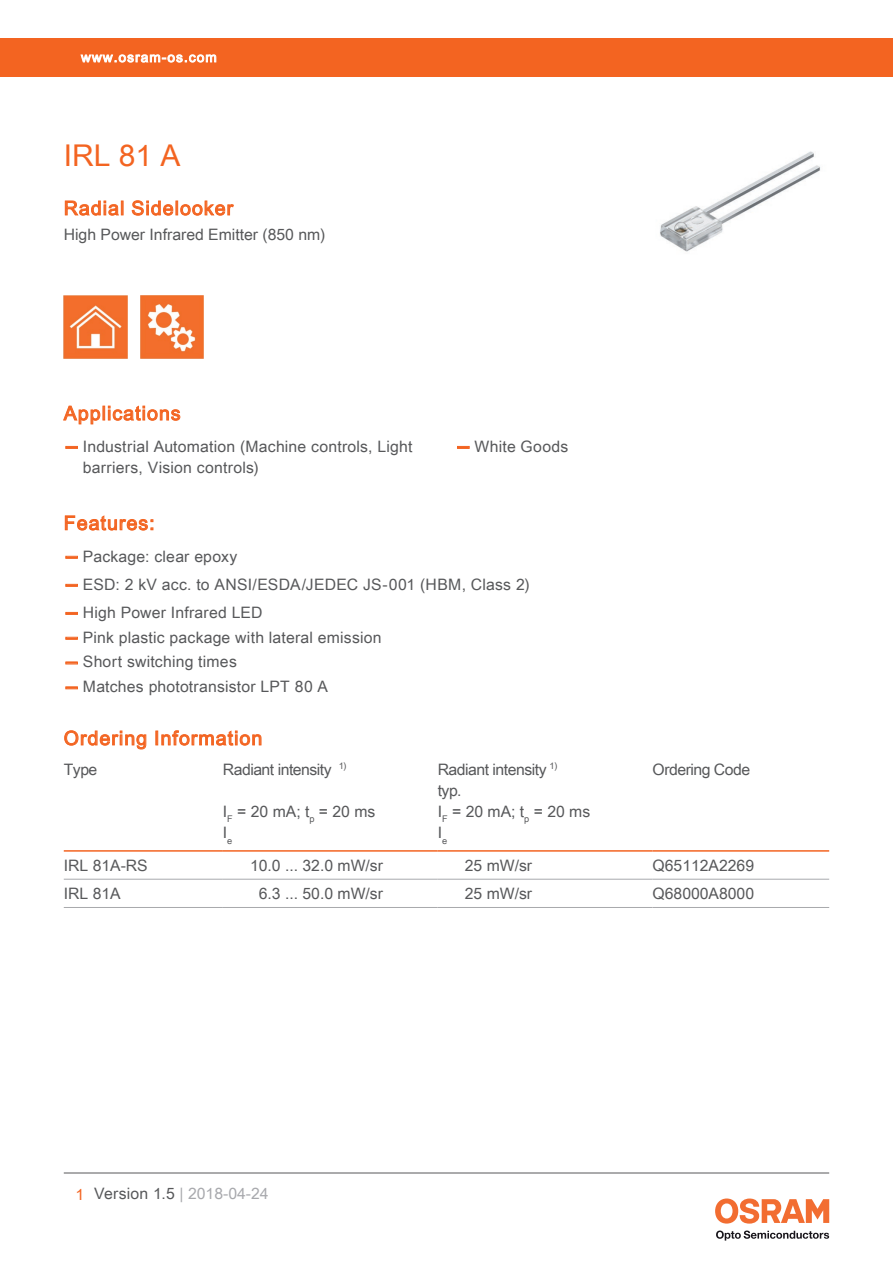
<style>
.page{position:relative;width:893px;height:1263px;background:#fff}
.page>*{position:absolute;margin:0;border:0;box-sizing:border-box;transform-origin:0 0}
.t1{font:30px "Arial Unicode MS";color:#f36421}
.t2{font:19.5px "Arial Unicode MS";letter-spacing:.055em;color:#f36421}
.t3{font:15.75px/21px "Arial Unicode MS";letter-spacing:.01em;color:#57585a}
.t4{font:15.75px "Arial Unicode MS";letter-spacing:-.03em;color:#57585a}
.t5{font:15.75px "Arial Unicode MS";color:#a8a9ad}
.t6{font:13.5px "Arial Unicode MS";letter-spacing:.085em;color:#fff}
.s1{font-family:"Helvetica Neue LT Pro";font-weight:700;color:#f36421}
.s2{color:#f36421}
.s3{color:#57585a}
</style>
<div class="page">
<hr style="left:64px;top:1173px;width:765px;height:1px;background:#57585a">
<svg style="left:716px;top:1230px;width:113px;height:10px"></svg>
<svg style="left:715px;top:1198px;width:114px;height:25px"></svg>
<div style="left:0;top:38px;width:893px;height:39px;background:#f36421"></div>
<svg style="left:80px;top:54px;width:137px;height:9px"></svg>
<img style="left:660px;top:151px;width:161px;height:101px">
<svg style="left:65px;top:200px;width:58px;height:16px"></svg>
<svg style="left:131px;top:200px;width:103px;height:16px"></svg>
<img style="left:64px;top:295px;width:63px;height:64px">
<img style="left:140px;top:295px;width:64px;height:64px">
<svg style="left:63px;top:405px;width:118px;height:20px"></svg>
<svg style="left:66px;top:446px;width:11px;height:2px"></svg>
<svg style="left:458px;top:446px;width:11px;height:2px"></svg>
<svg style="left:65px;top:515px;width:88px;height:16px"></svg>
<svg style="left:66px;top:556px;width:11px;height:2px"></svg>
<svg style="left:66px;top:584px;width:11px;height:2px"></svg>
<svg style="left:66px;top:612px;width:11px;height:2px"></svg>
<svg style="left:66px;top:637px;width:11px;height:2px"></svg>
<svg style="left:66px;top:662px;width:11px;height:2px"></svg>
<svg style="left:66px;top:687px;width:11px;height:2px"></svg>
<hr style="left:64px;top:850px;width:159px;height:2px;background:#f36421">
<hr style="left:223px;top:850px;width:215px;height:2px;background:#f36421">
<hr style="left:438px;top:850px;width:214px;height:2px;background:#f36421">
<hr style="left:652px;top:850px;width:177px;height:2px;background:#f36421">
<hr style="left:64px;top:879px;width:159px;height:1px;background:#a8a9ad">
<hr style="left:223px;top:879px;width:215px;height:1px;background:#a8a9ad">
<hr style="left:438px;top:879px;width:214px;height:1px;background:#a8a9ad">
<hr style="left:652px;top:879px;width:177px;height:1px;background:#a8a9ad">
<hr style="left:64px;top:907px;width:159px;height:1px;background:#a8a9ad">
<hr style="left:223px;top:907px;width:215px;height:1px;background:#a8a9ad">
<hr style="left:438px;top:907px;width:214px;height:1px;background:#a8a9ad">
<hr style="left:652px;top:907px;width:177px;height:1px;background:#a8a9ad">
<svg style="left:64px;top:730px;width:83px;height:20px"></svg>
<div style="left:155px;top:730px;width:3px;height:15px;border:1px solid #f36421"></div>
<svg style="left:161px;top:730px;width:101px;height:16px"></svg>
<p class="t6" style="left:81px;top:47px;width:137px">www.osram-os.com</p>
<h1 class="t1" style="left:64px;top:134px;width:118px">IRL 81 A</h1>
<p class="t2" style="left:64px;top:194px;width:171px">Radial Sidelooker</p>
<p class="t3" style="left:64px;top:224px;width:263px">High Power Infrared Emitter (850 nm)</p>
<p class="t2" style="left:64px;top:399px;width:118px">Applications</p>
<p class="t3" style="left:83px;top:435px;width:331px;text-indent:-19px"><span class="s1">—</span> Industrial Automation (Machine controls, Light barriers, Vision controls)</p>
<p class="t3" style="left:455px;top:435px;width:114px"><span class="s1">—</span> White Goods</p>
<p class="t2" style="left:64px;top:509px;width:92px">Features:</p>
<p class="t3" style="left:64px;top:545px;width:175px"><span class="s1">—</span> Package: clear epoxy</p>
<p class="t3" style="left:64px;top:573px;width:468px"><span class="s1">—</span> ESD: 2 kV acc. to ANSI/ESDA/JEDEC JS-001 (HBM, Class 2)</p>
<p class="t3" style="left:64px;top:601px;width:200px"><span class="s1">—</span> High Power Infrared LED</p>
<p class="t3" style="left:64px;top:626px;width:319px"><span class="s1">—</span> Pink plastic package with lateral emission</p>
<p class="t3" style="left:64px;top:651px;width:175px"><span class="s1">—</span> Short switching times</p>
<p class="t3" style="left:64px;top:676px;width:266px"><span class="s1">—</span> Matches phototransistor LPT 80 A</p>
<p class="t2" style="left:64px;top:724px;width:200px">Ordering Information</p>
<p class="t3" style="left:64px;top:758px;width:35px">Type</p>
<p class="t4" style="left:223px;top:758px;width:125px">Radiant intensity <sup>1)</sup></p>
<p class="t4" style="left:438px;top:758px;width:121px">Radiant intensity <sup>1)</sup></p>
<p class="t4" style="left:653px;top:758px;width:99px">Ordering Code</p>
<p class="t3" style="left:438px;top:779px;width:25px">typ.</p>
<p class="t3" style="left:223px;top:801px;width:154px">I<sub>F</sub> = 20 mA; t<sub>p</sub> = 20 ms</p>
<p class="t3" style="left:438px;top:801px;width:154px">I<sub>F</sub> = 20 mA; t<sub>p</sub> = 20 ms</p>
<p class="t3" style="left:223px;top:822px;width:11px">I<sub>e</sub></p>
<p class="t3" style="left:438px;top:822px;width:11px">I<sub>e</sub></p>
<p class="t3" style="left:64px;top:854px;width:86px">IRL 81A-RS</p>
<p class="t3" style="left:250px;top:854px;width:135px">10.0 ... 32.0 mW/sr</p>
<p class="t3" style="left:465px;top:854px;width:69px">25 mW/sr</p>
<p class="t3" style="left:653px;top:854px;width:103px">Q65112A2269</p>
<p class="t3" style="left:64px;top:882px;width:58px">IRL 81A</p>
<p class="t3" style="left:259px;top:882px;width:126px">6.3 ... 50.0 mW/sr</p>
<p class="t3" style="left:465px;top:882px;width:69px">25 mW/sr</p>
<p class="t3" style="left:653px;top:882px;width:103px">Q68000A8000</p>
<p class="t5" style="left:76px;top:1182px;width:195px"><span class="s2">1</span> <span class="s3">Version 1.5</span> | 2018-04-24</p>
</div>
